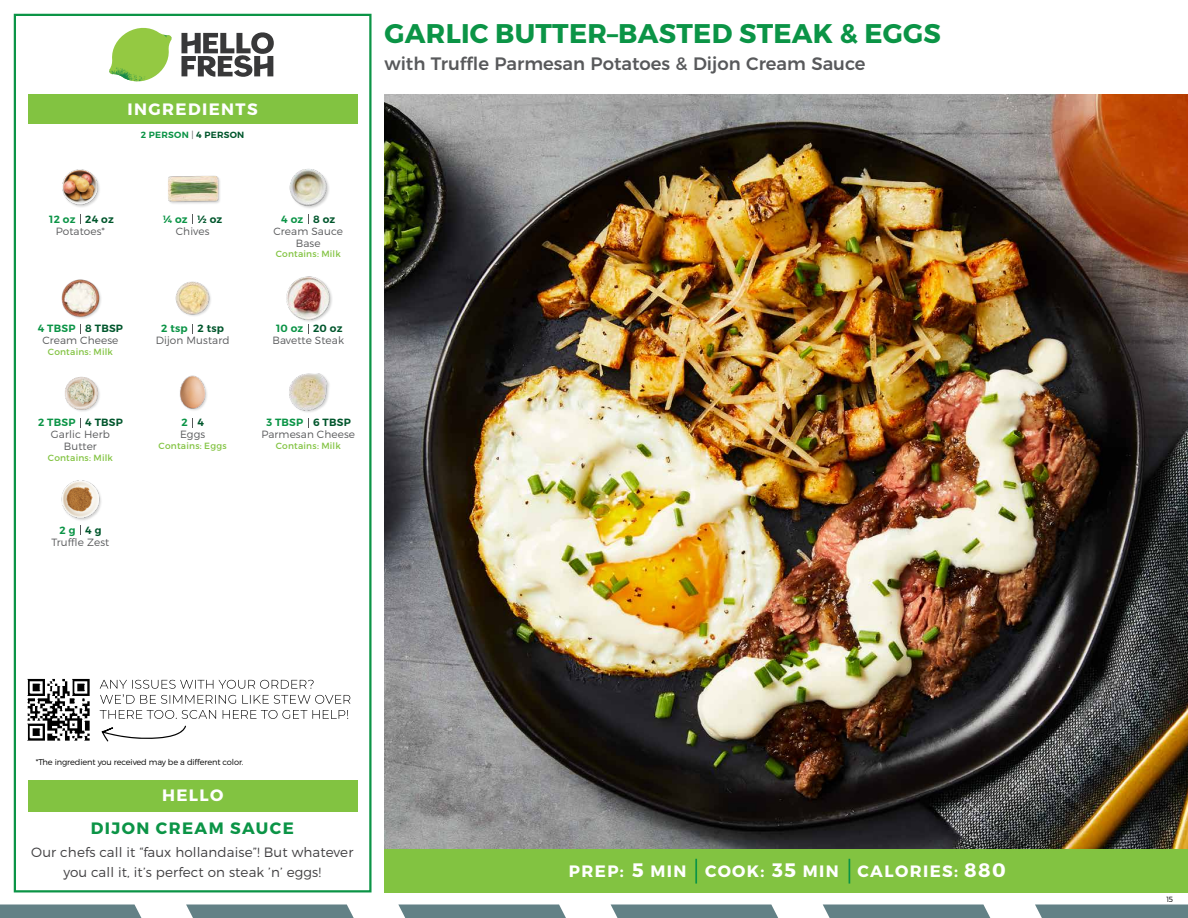
<style>
.page{position:relative;width:1188px;height:918px;background:#fff}
.page>*{position:absolute;margin:0;border:0;box-sizing:border-box;transform-origin:0 0}
.t1{font:700 27px "Montserrat";letter-spacing:.01em;color:#0b9446}
.t2{font:700 19.5px "Montserrat";color:#fff}
.t3{font:500 18px "Montserrat";color:#58595b}
.t4{font:700 16.5px "Montserrat";letter-spacing:.085em;color:#fff}
.t5{font:700 16.5px "Montserrat";letter-spacing:.085em;color:#0b9446}
.t6{font:300 13.5px/19.5px "Montserrat";letter-spacing:.01em;color:#414042;text-align:center}
.t7{font:300 10.5px/12px "Montserrat";letter-spacing:.01em;color:#58595b;text-align:center}
.t8{font:600 10.5px "Montserrat";letter-spacing:.02em;color:#00562c}
.t9{font:600 10.5px "Montserrat";letter-spacing:.02em;color:#0b9446}
.t10{font:9px "Montserrat";letter-spacing:.02em;color:#82c341}
.t11{font:600 9px "Montserrat";letter-spacing:.03em;color:#0b9446}
.t12{font:300 8.25px "Montserrat";letter-spacing:-.015em;color:#000}
.t13{font:300 7.5px "Montserrat";color:#000}
.s1{font-weight:300;color:#58595b}
.s2{color:#00562c}
.s3{font-size:19.5px}
</style>
<div class="page">
<svg style="left:0;top:904px;width:141px;height:14px;background:#6b888c"></svg>
<svg style="left:186px;top:904px;width:168px;height:14px;background:#6f8a8f"></svg>
<svg style="left:398px;top:904px;width:168px;height:14px;background:#6f8a8f"></svg>
<svg style="left:611px;top:904px;width:167px;height:14px;background:#6e8a8e"></svg>
<svg style="left:823px;top:904px;width:167px;height:14px;background:#6e8a8e"></svg>
<svg style="left:1035px;top:904px;width:153px;height:14px;background:#6b888c"></svg>
<div style="left:384px;top:849px;width:804px;height:43px;background:#82c341"></div>
<svg style="left:181px;top:32px;width:93px;height:45px"></svg>
<svg style="left:114px;top:28px;width:55px;height:36px"></svg>
<img style="left:143px;top:28px;width:29px;height:24px">
<img style="left:112px;top:48px;width:54px;height:10px">
<img style="left:109px;top:52px;width:55px;height:30px">
<img style="left:142px;top:58px;width:24px;height:23px">
<div style="left:28px;top:94px;width:330px;height:30px;background:#82c341"></div>
<div style="left:14px;top:14px;width:358px;height:878px;border:2px solid #0b9446"></div>
<div style="left:28px;top:780px;width:330px;height:32px;background:#82c341"></div>
<img style="left:175px;top:281px;width:36px;height:35px">
<div style="left:286px;top:276px;width:47px;height:47px;background:#000;opacity:.2"></div>
<img style="left:286px;top:276px;width:47px;height:43px">
<img style="left:168px;top:175px;width:52px;height:29px">
<img style="left:289px;top:169px;width:40px;height:39px">
<img style="left:61px;top:279px;width:40px;height:40px">
<img style="left:62px;top:169px;width:38px;height:38px">
<img style="left:180px;top:375px;width:27px;height:36px">
<img style="left:289px;top:373px;width:41px;height:39px">
<img style="left:65px;top:376px;width:35px;height:36px">
<img style="left:61px;top:480px;width:40px;height:41px">
<hr style="left:695px;top:859px;width:2px;height:25px;background:#0b9446">
<svg style="left:849px;top:859px;width:1px;height:25px"></svg>
<img style="left:27px;top:678px;width:63px;height:63px">
<svg style="left:102px;top:725px;width:84px;height:17px"></svg>
<svg style="left:100px;top:710px;width:248px;height:9px"></svg>
<svg style="left:100px;top:680px;width:250px;height:24px"></svg>
<img style="left:384px;top:94px;width:804px;height:755px">
<h3 class="t4" style="left:128px;top:99px;width:132px">INGREDIENTS</h3>
<p class="t11" style="left:141px;top:129px;width:105px">2 PERSON <span class="s1">|</span> <span class="s2">4 PERSON</span></p>
<h1 class="t1" style="left:385px;top:17px;width:558px">GARLIC BUTTER–BASTED STEAK &amp; EGGS</h1>
<h3 class="t3" style="left:384px;top:49px;width:483px">with Truffle Parmesan Potatoes &amp; Dijon Cream Sauce</h3>
<p class="t9" style="left:49px;top:212px;width:28px">12 oz</p>
<p class="t8" style="left:85px;top:212px;width:30px">24 oz</p>
<p class="t8" style="left:198px;top:212px;width:26px">½ oz</p>
<p class="t8" style="left:313px;top:212px;width:24px">8 oz</p>
<p class="t9" style="left:163px;top:212px;width:26px">¼ oz</p>
<p class="t9" style="left:281px;top:212px;width:24px">4 oz</p>
<p class="t7" style="left:56px;top:225px;width:51px">Potatoes*</p>
<p class="t7" style="left:176px;top:225px;width:35px">Chives</p>
<p class="t7" style="left:274px;top:225px;width:71px">Cream Sauce<br>Base</p>
<p class="t10" style="left:276px;top:249px;width:67px">Contains: Milk</p>
<p class="t9" style="left:38px;top:322px;width:39px">4 TBSP</p>
<p class="t8" style="left:85px;top:322px;width:39px">8 TBSP</p>
<p class="t9" style="left:161px;top:322px;width:28px">2 tsp</p>
<p class="t9" style="left:276px;top:322px;width:29px">10 oz</p>
<p class="t8" style="left:198px;top:322px;width:28px">2 tsp</p>
<p class="t8" style="left:313px;top:322px;width:31px">20 oz</p>
<p class="t7" style="left:42px;top:334px;width:78px">Cream Cheese</p>
<p class="t10" style="left:48px;top:347px;width:67px">Contains: Milk</p>
<p class="t7" style="left:156px;top:334px;width:75px">Dijon Mustard</p>
<p class="t7" style="left:272px;top:334px;width:73px">Bavette Steak</p>
<p class="t9" style="left:38px;top:416px;width:39px">2 TBSP</p>
<p class="t8" style="left:85px;top:416px;width:39px">4 TBSP</p>
<p class="t9" style="left:181px;top:416px;width:8px">2</p>
<p class="t9" style="left:266px;top:416px;width:38px">3 TBSP</p>
<p class="t8" style="left:198px;top:416px;width:8px">4</p>
<p class="t8" style="left:313px;top:416px;width:39px">6 TBSP</p>
<p class="t7" style="left:51px;top:428px;width:60px">Garlic Herb<br>Butter</p>
<p class="t10" style="left:48px;top:452px;width:67px">Contains: Milk</p>
<p class="t7" style="left:180px;top:428px;width:27px">Eggs</p>
<p class="t10" style="left:159px;top:440px;width:70px">Contains: Eggs</p>
<p class="t7" style="left:261px;top:428px;width:95px">Parmesan Cheese</p>
<p class="t10" style="left:276px;top:440px;width:67px">Contains: Milk</p>
<p class="t9" style="left:60px;top:524px;width:17px">2 g</p>
<p class="t8" style="left:85px;top:524px;width:18px">4 g</p>
<p class="t7" style="left:51px;top:536px;width:59px">Truffle Zest</p>
<p class="t12" style="left:36px;top:757px;width:209px">*The ingredient you received may be a different color.</p>
<h3 class="t4" style="left:162px;top:785px;width:63px">HELLO</h3>
<h3 class="t5" style="left:91px;top:818px;width:204px">DIJON CREAM SAUCE</h3>
<p class="t6" style="left:31px;top:842px;width:324px">Our chefs call it “faux hollandaise”! But whatever you call it, it’s perfect on steak ’n’ eggs!</p>
<h3 class="t4" style="left:632px;top:861px;width:56px"><span class="s3">5</span> MIN</h3>
<h3 class="t4" style="left:772px;top:861px;width:68px"><span class="s3">35</span> MIN</h3>
<h2 class="t2" style="left:964px;top:858px;width:43px">880</h2>
<h3 class="t4" style="left:569px;top:861px;width:56px">PREP:</h3>
<h3 class="t4" style="left:705px;top:861px;width:61px">COOK:</h3>
<h3 class="t4" style="left:858px;top:861px;width:102px">CALORIES:</h3>
<p class="t13" style="left:1166px;top:895px;width:8px">15</p>
</div>
